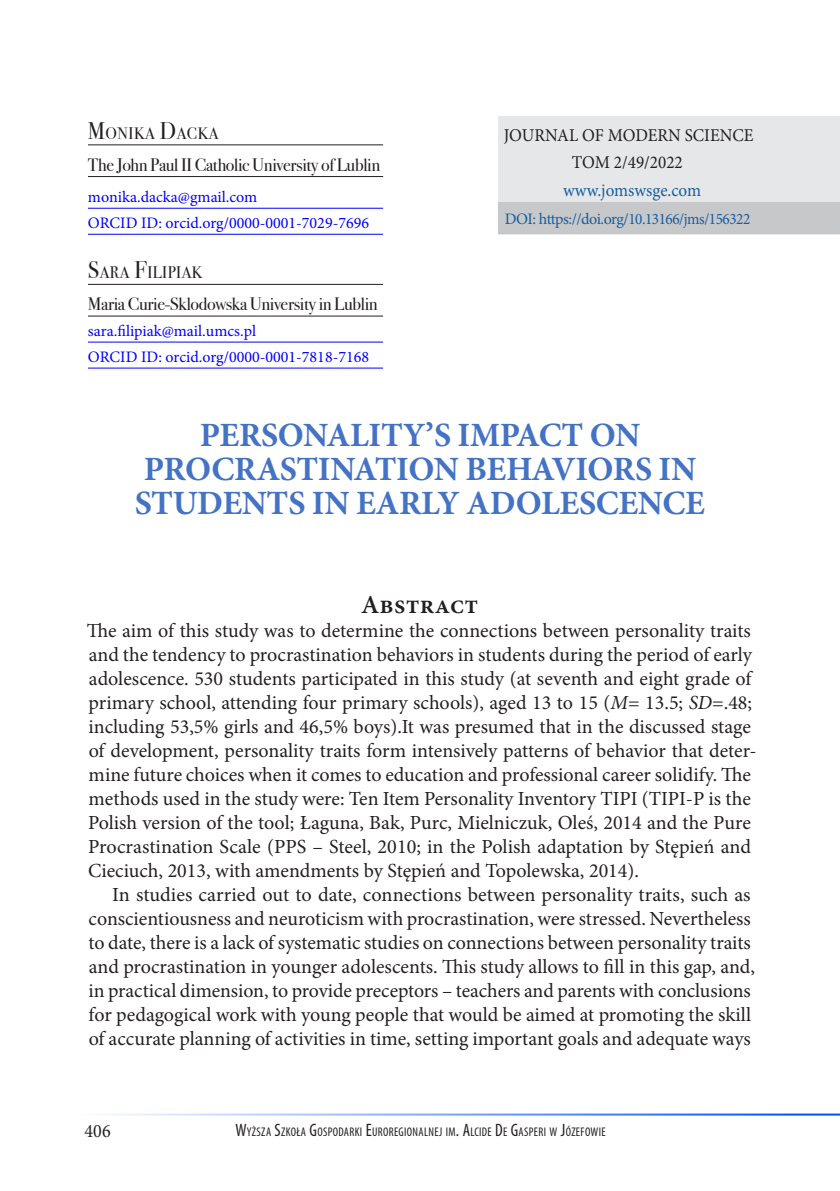
<style>
.page{position:relative;width:840px;height:1191px;background:#fff}
.page>*{position:absolute;margin:0;border:0;box-sizing:border-box;transform-origin:0 0}
.Tytuł_-ARTICLE{font:700 34px/34px "Minion Pro";letter-spacing:-.01em;color:#4472c4;text-align:center}
.Tytuł_-_ABSTRACT{font:600 26px "Minion Pro";letter-spacing:.01em;color:#231f20}
.Abstarct_ang{font:20px/24px "Minion Pro";color:#231f20}
.t1{font:19px "Minion Pro";color:#231f20;scale:.95 1}
.Ramka_autorska_-_afi{font:18px "Bodoni Svty Two ITCTT";letter-spacing:-.02em;color:#231f20}
.JoMS_szary{font:18px "Minion Pro";color:#231f20;scale:.95 1}
.JoMS_szary-2{font:18px "Minion Pro";color:#175d9e;scale:.95 1}
.Ramka_autorska_-_aut{font:16.8px "Bodoni Svty Two ITCTT";letter-spacing:.03em;color:#231f20;scale:.95 1}
.Ramka_autorska_-_ORC{font:16px "Minion Pro";color:#00f}
.JoMS_szary-3{font:16px "Minion Pro";letter-spacing:-.03em;color:#175d9e}
.Ramka_autorska_-_ema{font:16px "Minion Pro";color:#00f}
.t2{font:condensed 12.6px "Myriad Pro";letter-spacing:.03em;color:#231f20;scale:.95 1}
.s1{font-size:24px}
.s2{font-style:italic}
.s3{font-size:18px}
</style>
<div class="page">
<hr style="left:0;top:1113px;width:839px;height:2px;background:#0050ff">
<hr style="left:88px;top:144px;width:295px;height:1px;background:#231f20">
<hr style="left:88px;top:176px;width:295px;height:1px;background:#231f20">
<hr style="left:88px;top:208px;width:295px;height:1px;background:#00f">
<hr style="left:88px;top:234px;width:295px;height:1px;background:#00f">
<hr style="left:88px;top:284px;width:295px;height:1px;background:#231f20">
<hr style="left:88px;top:316px;width:295px;height:1px;background:#231f20">
<hr style="left:88px;top:342px;width:295px;height:1px;background:#00f">
<hr style="left:88px;top:368px;width:295px;height:1px;background:#00f">
<div style="left:497px;top:116px;width:342px;height:115px;background:#e6e7e9"></div>
<div style="left:498px;top:203px;width:341px;height:31px;background:#c7c8ca"></div>
<div style="left:497px;top:202px;width:342px;height:32px;border:1px solid #c7c8ca"></div>
<p class="Ramka_autorska_-_aut" style="left:88px;top:119px;width:139px"><span class="s1">M</span>ONIKA <span class="s1">D</span>ACKA</p>
<p class="Ramka_autorska_-_afi" style="left:88px;top:150px;width:293px">The John Paul II Catholic University of Lublin</p>
<p class="Ramka_autorska_-_ema" style="left:88px;top:186px;width:171px">monika.dacka@gmail.com</p>
<p class="Ramka_autorska_-_ORC" style="left:88px;top:212px;width:282px">ORCID ID: orcid.org/0000-0001-7029-7696</p>
<p class="Ramka_autorska_-_aut" style="left:88px;top:259px;width:122px"><span class="s1">S</span>ARA <span class="s1">F</span>ILIPIAK</p>
<p class="Ramka_autorska_-_afi" style="left:88px;top:289px;width:291px">Maria Curie-Sklodowska University in Lublin</p>
<p class="Ramka_autorska_-_ORC" style="left:88px;top:320px;width:169px">sara.filipiak@mail.umcs.pl</p>
<p class="Ramka_autorska_-_ORC" style="left:88px;top:346px;width:282px">ORCID ID: orcid.org/0000-0001-7818-7168</p>
<p class="JoMS_szary" style="left:503px;top:123px;width:264px">JOURNAL OF MODERN SCIENCE</p>
<p class="JoMS_szary" style="left:571px;top:150px;width:118px">TOM 2/49/2022</p>
<p class="JoMS_szary-2" style="left:562px;top:178px;width:147px">www.jomswsge.com</p>
<p class="JoMS_szary-3" style="left:504px;top:208px;width:247px">DOI: https://doi.org/10.13166/jms/156322</p>
<p class="Tytuł_-ARTICLE" style="left:135px;top:417px;width:571px">PERSONALITY’S IMPACT ON<br>PROCRASTINATION BEHAVIORS IN<br>STUDENTS IN EARLY ADOLESCENCE</p>
<p class="Tytuł_-_ABSTRACT" style="left:361px;top:587px;width:119px">Abstract</p>
<p class="Abstarct_ang" style="left:87px;top:619px;width:671px">The aim of this study was to determine the connections between personality traits and the tendency to procrastination behaviors in students during the period of early adolescence. 530 students participated in this study (at seventh and eight grade of primary school, attending four primary schools), aged 13 to 15 (<span class="s2">M</span>= 13.5; <span class="s2">SD</span>=.48; including 53,5% girls and 46,5% boys).It was presumed that in the discussed stage of development, personality traits form intensively patterns of behavior that deter&shy;mine future choices when it comes to education and professional career solidify. The methods used in the study were: Ten Item Personality Inventory TIPI (TIPI-P is the Polish version of the tool; Łaguna, Bak, Purc, Mielniczuk, Oleś, 2014 and the Pure Procrastination Scale (PPS – Steel, 2010; in the Polish adaptation by Stępień and Cieciuch, 2013, with amendments by Stępień and Topolewska, 2014).</p>
<p class="Abstarct_ang" style="left:88px;top:883px;width:667px;text-indent:24px">In studies carried out to date, connections between personality traits, such as conscientiousness and neuroticism with procrastination, were stressed. Nevertheless to date, there is a lack of systematic studies on connections between personality traits and procrastination in younger adolescents. This study allows to fill in this gap, and, in practical dimension, to provide preceptors – teachers and parents with conclusions for pedagogical work with young people that would be aimed at promoting the skill of accurate planning of activities in time, setting important goals and adequate ways</p>
<p class="t1" style="left:85px;top:1118px;width:29px">406</p>
<p class="t2" style="left:235px;top:1124px;width:390px"><span class="s3">W</span>YŻSZA <span class="s3">S</span>ZKOŁA <span class="s3">G</span>OSPODARKI <span class="s3">E</span>UROREGIONALNEJ IM<span class="s3">. A</span>LCIDE <span class="s3">D</span>E <span class="s3">G</span>ASPERI W <span class="s3">J</span>ÓZEFOWIE</p>
</div>
